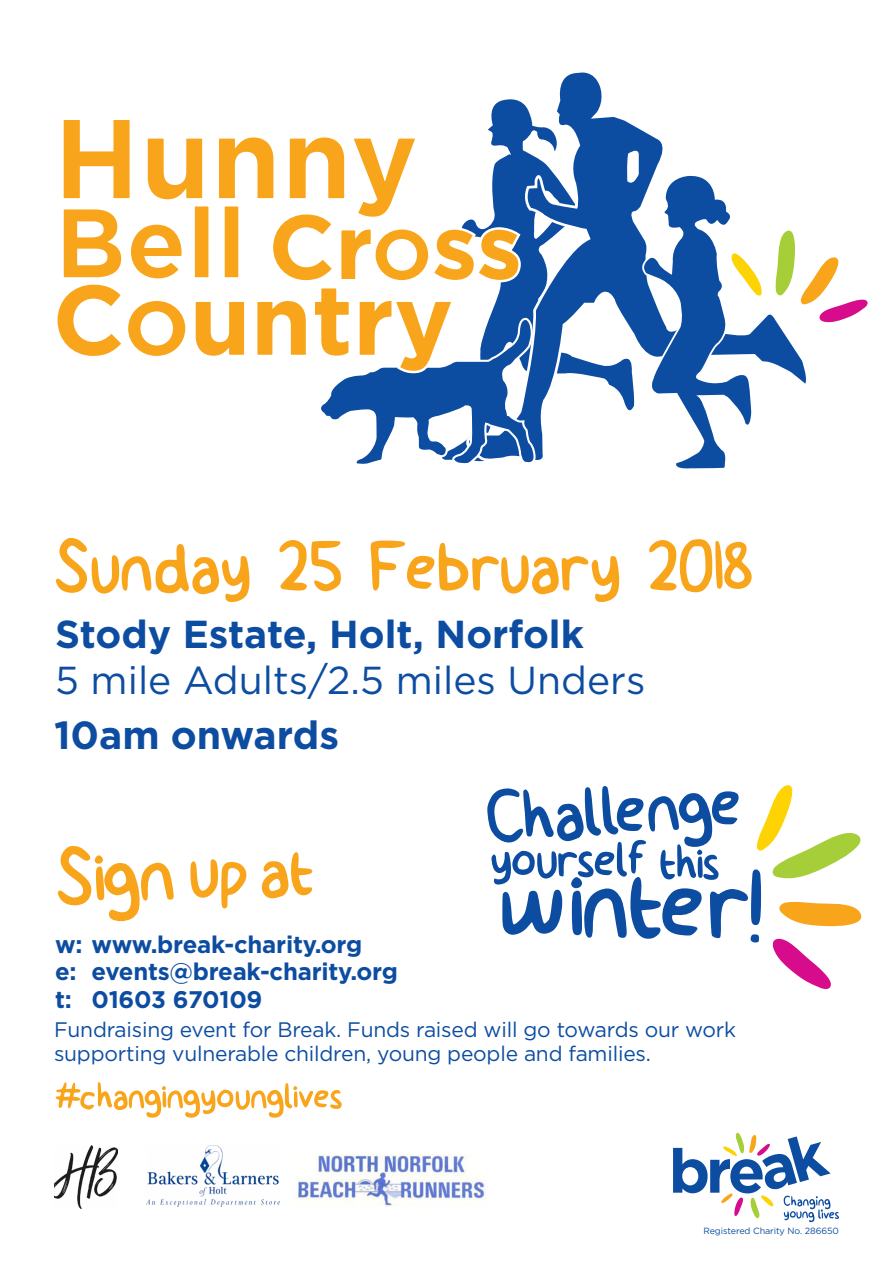
<style>
.page{position:relative;width:893px;height:1263px;background:#fff}
.page>*{position:absolute;margin:0;border:0;box-sizing:border-box;transform-origin:0 0}
.t1{font:158.7px "billy";letter-spacing:-.045em;color:#0d4da1}
.t2{font:120.3px "billy";color:#f9a51b}
.t3{font:111.3px "billy";color:#0d4da1}
.t4{font:111px "billy";letter-spacing:-.03em;color:#f9a51b}
.t5{font:78.75px "billy";letter-spacing:-.04em;color:#0d4da1}
.t6{font:76.05px "billy";color:#0d4da1}
.t7{font:57.3px "billy";letter-spacing:-.03em;color:#f9a51b}
.t8{font:700 39.3px "Gotham";color:#0d4da1}
.t9{font:39px "Gotham";color:#0d4da1}
.t10{font:700 39px "Gotham";color:#0d4da1}
.t11{font:700 24px "Gotham";letter-spacing:-.01em;color:#0d4da1}
.t12{font:21px/24px "Gotham";letter-spacing:-.01em;color:#0d4da1}
.t13{font:9px "Gotham";letter-spacing:-.01em;color:#0d4da1}
</style>
<div class="page">
<svg style="left:673px;top:1133px;width:166px;height:89px"></svg>
<img style="left:295px;top:1154px;width:191px;height:52px">
<img style="left:146px;top:1145px;width:134px;height:61px">
<svg style="left:491px;top:72px;width:315px;height:388px"></svg>
<svg style="left:775px;top:228px;width:93px;height:95px"></svg>
<svg style="left:639px;top:173px;width:123px;height:296px"></svg>
<svg style="left:57px;top:118px;width:480px;height:346px"></svg>
<img style="left:54px;top:1145px;width:63px;height:64px">
<svg style="left:779px;top:901px;width:83px;height:26px"></svg>
<svg style="left:756px;top:785px;width:105px;height:94px"></svg>
<svg style="left:772px;top:938px;width:59px;height:51px"></svg>
<p class="t4" style="left:54px;top:497px;width:704px">Sunday 25 February 2018</p>
<p class="t10" style="left:55px;top:608px;width:530px">Stody Estate, Holt, Norfolk</p>
<p class="t9" style="left:55px;top:656px;width:592px">5 mile Adults/2.5 miles Unders</p>
<p class="t8" style="left:54px;top:709px;width:287px">10am onwards</p>
<p class="t3" style="left:480px;top:750px;width:261px;rotate:-4deg">Challenge</p>
<p class="t5" style="left:489px;top:810px;width:161px">yourself</p>
<p class="t6" style="left:658px;top:815px;width:65px">this</p>
<p class="t2" style="left:53px;top:802px;width:124px;rotate:-2deg">Sign</p>
<p class="t4" style="left:187px;top:801px;width:130px">upat</p>
<p class="t6" style="left:696px;top:790px;width:11px">.</p>
<p class="t1" style="left:497px;top:804px;width:271px">winter!</p>
<p class="t1" style="left:568px;top:753px;width:22px">.</p>
<p class="t11" style="left:55px;top:928px;width:309px">w: www.break-charity.org</p>
<p class="t11" style="left:92px;top:956px;width:308px">events@break-charity.org</p>
<p class="t11" style="left:92px;top:983px;width:172px">01603 670109</p>
<p class="t11" style="left:55px;top:956px;width:23px">e:</p>
<p class="t11" style="left:55px;top:983px;width:18px">t:</p>
<p class="t12" style="left:54px;top:1017px;width:684px">Fundraising event for Break. Funds raised will go towards our work supporting vulnerable children, young people and families.</p>
<p class="t7" style="left:54px;top:1060px;width:291px">#changingyounglives</p>
<p class="t7" style="left:161px;top:1041px;width:9px">.</p>
<p class="t7" style="left:292px;top:1041px;width:9px">.</p>
<p class="t13" style="left:703px;top:1225px;width:137px">Registered Charity No. 286650</p>
</div>
